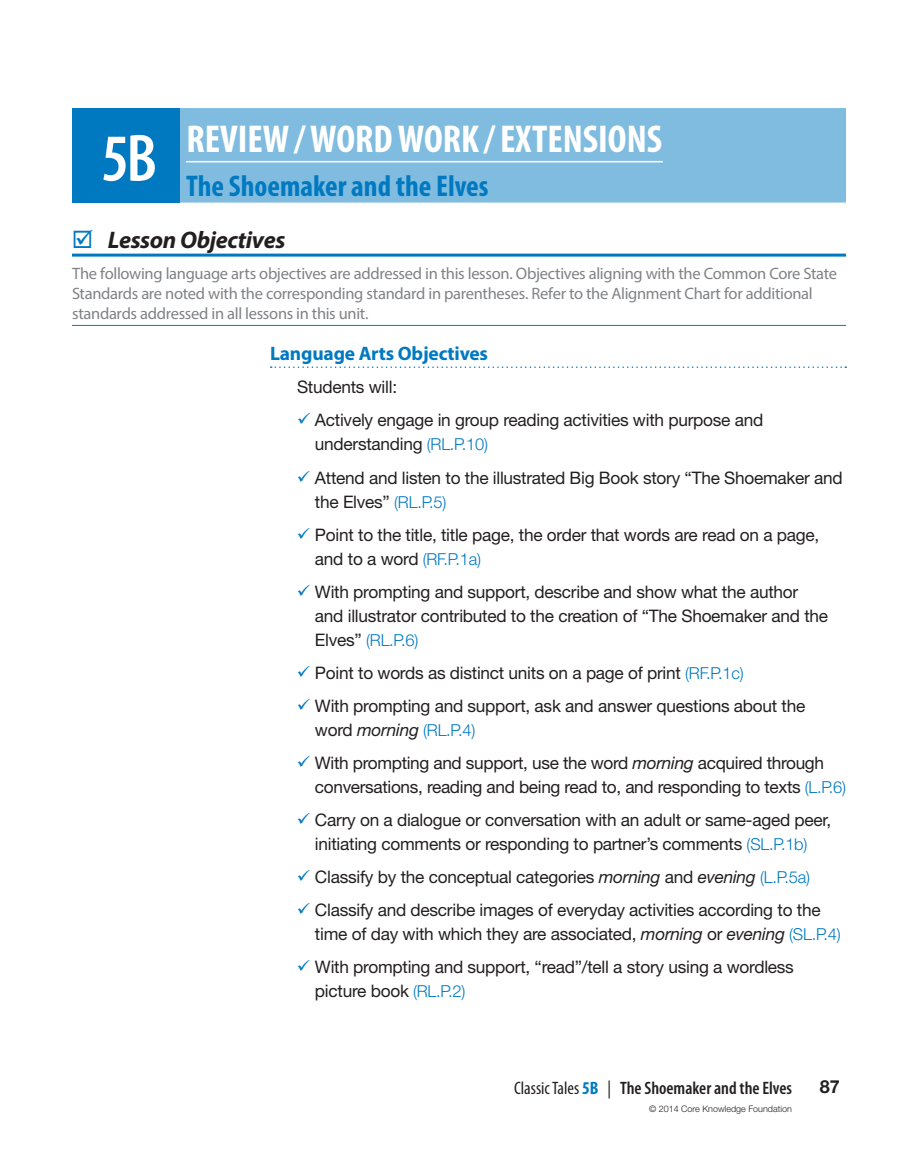
<style>
.page{position:relative;width:918px;height:1175px;background:#fff}
.page>*{position:absolute;margin:0;border:0;box-sizing:border-box;transform-origin:0 0}
.t1{font:700 condensed 39px "Myriad Pro";color:#fff}
.t2{font:700 condensed 30px "Myriad Pro";color:#0079c1}
.t3{font:italic 700 24px "Myriad Pro";letter-spacing:-.015em;color:#231f20}
.t4{font:700 19.5px "Myriad Pro";letter-spacing:-.01em;color:#0079c1}
.t5{font:600 condensed 18px "Myriad Pro";color:#231f20}
.t6{font:700 18px "Helvetica Neue LT Std";color:#231f20}
.t7{font:17.25px/33px "Helvetica Neue LT Std";letter-spacing:-.015em;color:#231f20}
.t8{font:16.5px/19.8px "Myriad Pro";letter-spacing:-.02em;color:#808285}
.t9{font:300 16.5px "Helvetica Neue LT Std";color:#0079c1}
.t10{font:300 9px "Helvetica Neue LT Std";color:#231f20}
.s1{font-weight:600;font-size:67.5px}
.s2{font-weight:300;font-size:16.5px;color:#0079c1}
.s3{font-weight:400;font-size:17.25px;color:#231f20}
.s4{font-weight:400;font-style:italic;font-size:17.25px;color:#231f20}
.s5{font-style:italic}
.s6{font-weight:400}
.s7{font-weight:700;color:#0079c1}
</style>
<div class="page">
<hr style="left:72px;top:254px;width:774px;height:2px;background:#0079c1">
<hr style="left:72px;top:325px;width:774px;height:1px;background:#0079c1">
<svg style="left:271px;top:366px;width:575px;height:2px"></svg>
<div style="left:72px;top:108px;width:108px;height:94px;background:#0079c1"></div>
<div style="left:180px;top:108px;width:666px;height:94px;background:#80bce0"></div>
<hr style="left:186px;top:161px;width:477px;height:1px;background:#fff">
<h1 class="t1" style="left:102px;top:115px;width:562px"><span class="s1">5B</span> REVIEW / WORD WORK / EXTENSIONS</h1>
<h2 class="t2" style="left:186px;top:167px;width:304px">The Shoemaker and the Elves</h2>
<h3 class="t3" style="left:108px;top:224px;width:179px">Lesson Objectives</h3>
<p class="t8" style="left:72px;top:264px;width:767px">The following language arts objectives are addressed in this lesson. Objectives aligning with the Common Core State<br>Standards are noted with the corresponding standard in parentheses. Refer to the Alignment Chart for additional standards addressed in all lessons in this unit.</p>
<p class="t4" style="left:270px;top:341px;width:220px">Language Arts Objectives</p>
<p class="t7" style="left:315px;top:370px;width:450px;text-indent:-18px">Students will:<br>Actively engage in group reading activities with purpose and</p>
<p class="t7" style="left:315px;top:427px;width:529px">understanding <span class="s2">(RL.P.10)<br></span>Attend and listen to the illustrated Big Book story “The Shoemaker and</p>
<p class="t7" style="left:315px;top:484px;width:506px">the Elves” <span class="s2">(RL.P.5)<br></span>Point to the title, title page, the order that words are read on a page,</p>
<p class="t7" style="left:315px;top:541px;width:485px">and to a word <span class="s2">(RF.P.1a)<br></span>With prompting and support, describe and show what the author</p>
<p class="t7" style="left:315px;top:598px;width:515px">and illustrator contributed to the creation of “The Shoemaker and the</p>
<p class="t9" style="left:315px;top:629px;width:105px"><span class="s3">Elves”</span> (RL.P.6)</p>
<p class="t7" style="left:315px;top:655px;width:492px">Point to words as distinct units on a page of print <span class="s2">(RF.P.1c)<br></span>With prompting and support, ask and answer questions about the</p>
<p class="t9" style="left:315px;top:719px;width:162px"><span class="s3">word</span> <span class="s4">morning</span> (RL.P.4)</p>
<p class="t7" style="left:315px;top:750px;width:533px;line-height:24px">With prompting and support, use the word <span class="s5">morning</span> acquired through conversations, reading and being read to, and responding to texts <span class="s2">(L.P.6)</span></p>
<p class="t7" style="left:315px;top:807px;width:518px;line-height:24px">Carry on a dialogue or conversation with an adult or same-aged peer, initiating comments or responding to partner’s comments <span class="s2">(SL.P.1b)</span></p>
<p class="t7" style="left:315px;top:859px;width:507px">Classify by the conceptual categories <span class="s5">morning</span> and <span class="s5">evening</span> <span class="s2">(L.P.5a)<br></span>Classify and describe images of everyday activities according to the</p>
<p class="t7" style="left:315px;top:916px;width:527px">time of day with which they are associated, <span class="s5">morning</span> or <span class="s5">evening</span> <span class="s2">(SL.P.4)<br></span>With prompting and support, “read”/tell a story using a wordless</p>
<p class="t7" style="left:315px;top:973px;width:152px">picture book <span class="s2">(RL.P.2)</span></p>
<p class="t5" style="left:514px;top:1076px;width:279px"><span class="s6">Classic Tales</span> <span class="s7">5B</span> <span class="s6">|</span> The Shoemaker and the Elves</p>
<p class="t6" style="left:820px;top:1075px;width:22px">87</p>
<p class="t10" style="left:649px;top:1103px;width:144px">© 2014 Core Knowledge Foundation</p>
</div>
